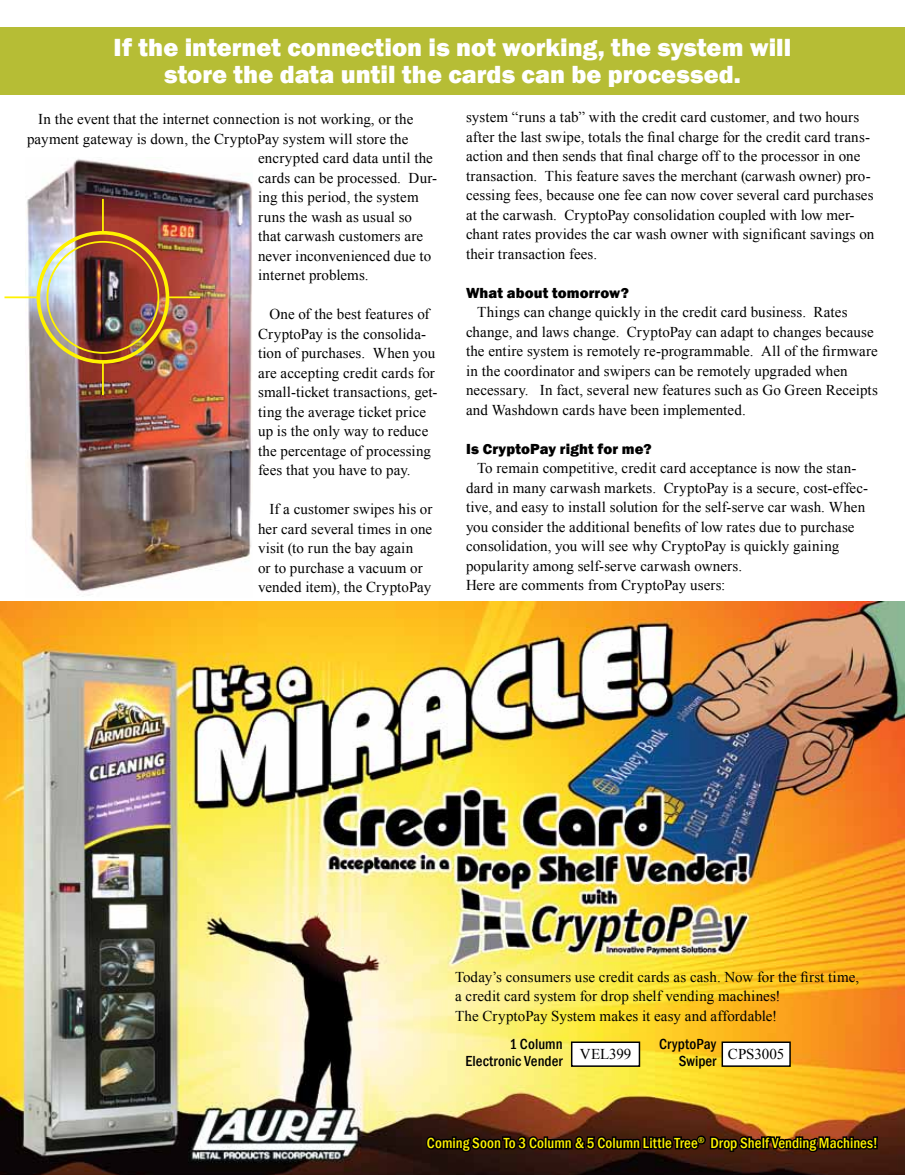
<style>
.page{position:relative;width:905px;height:1175px;background:#fff}
.page>*{position:absolute;margin:0;border:0;box-sizing:border-box;transform-origin:0 0}
.t1{font:800 25.5px/27px "Franklin Gothic";color:#fff;text-align:center}
.t2{font:15px/19.5px "Times New Roman";letter-spacing:.005em;color:#000}
.t3{font:500 condensed 15px "Franklin Gothic";letter-spacing:.005em;color:#fff200}
.t4{font:800 15px "Franklin Gothic";letter-spacing:.01em;color:#000}
.t5{font:500 condensed 15px/16.5px "Franklin Gothic";letter-spacing:.005em;color:#000;text-align:right}
</style>
<div class="page">
<img style="left:0;top:601px;width:904px;height:573px">
<img style="left:26px;top:159px;width:226px;height:433px">
<hr style="left:102px;top:199px;width:2px;height:34px;background:#fff200">
<hr style="left:102px;top:361px;width:2px;height:34px;background:#fff200">
<hr style="left:4px;top:296px;width:35px;height:2px;background:#fff200">
<hr style="left:166px;top:296px;width:34px;height:2px;background:#fff200">
<div style="left:37px;top:231px;width:132px;height:133px;border:4px solid #fff200;border-radius:50%"></div>
<div style="left:46px;top:241px;width:113px;height:113px;border:2px solid #fff200;border-radius:50%"></div>
<div style="left:0;top:27px;width:904px;height:67px;background:#b6bd35"></div>
<div style="left:571px;top:1042px;width:68px;height:24px;background:#fff"></div>
<div style="left:571px;top:1041px;width:69px;height:25px;border:2px solid #000"></div>
<div style="left:722px;top:1042px;width:68px;height:24px;background:#fff"></div>
<div style="left:721px;top:1041px;width:69px;height:25px;border:2px solid #000"></div>
<svg style="left:424px;top:1116px;width:455px;height:44px;background:#4d270f"></svg>
<h1 class="t1" style="left:114px;top:34px;width:679px">If the internet connection is not working, the system will store the data until the cards can be processed.</h1>
<p class="t2" style="left:38px;top:109px;width:376px">In the event that the internet connection is not working, or the</p>
<p class="t2" style="left:27px;top:129px;width:383px">payment gateway is down, the CryptoPay system will store the</p>
<p class="t2" style="left:258px;top:148px;width:176px">encrypted card data until the</p>
<p class="t2" style="left:258px;top:168px;width:180px">cards can be processed. Dur-</p>
<p class="t2" style="left:258px;top:187px;width:162px">ing this period, the system</p>
<p class="t2" style="left:258px;top:207px;width:155px">runs the wash as usual so</p>
<p class="t2" style="left:258px;top:226px;width:166px">that carwash customers are</p>
<p class="t2" style="left:258px;top:246px;width:175px">never inconvenienced due to</p>
<p class="t2" style="left:258px;top:265px;width:112px">internet problems.</p>
<p class="t2" style="left:258px;top:304px;width:181px;text-indent:11px">One of the best features of<br>CryptoPay is the consolida&shy;tion of purchases. When you are accepting credit cards for small-ticket transactions, get&shy;ting the average ticket price up is the only way to reduce the percentage of processing fees that you have to pay.</p>
<p class="t2" style="left:258px;top:499px;width:176px;text-indent:11px">If a customer swipes his or her card several times in one visit (to run the bay again<br>or to purchase a vacuum or vended item), the CryptoPay</p>
<p class="t2" style="left:466px;top:107px;width:410px">system “runs a tab” with the credit card customer, and two hours after the last swipe, totals the final charge for the credit card trans&shy;action and then sends that final charge off to the processor in one transaction. This feature saves the merchant (carwash owner) pro&shy;cessing fees, because one fee can now cover several card purchases at the carwash. CryptoPay consolidation coupled with low mer&shy;chant rates provides the car wash owner with significant savings on their transaction fees.</p>
<p class="t4" style="left:466px;top:283px;width:164px">What about tomorrow?</p>
<p class="t2" style="left:466px;top:302px;width:413px;text-indent:11px">Things can change quickly in the credit card business. Rates change, and laws change. CryptoPay can adapt to changes because the entire system is remotely re-programmable. All of the firmware in the coordinator and swipers can be remotely upgraded when necessary. In fact, several new features such as Go Green Receipts and Washdown cards have been implemented.</p>
<p class="t4" style="left:466px;top:439px;width:187px">Is CryptoPay right for me?</p>
<p class="t2" style="left:466px;top:458px;width:403px;text-indent:11px">To remain competitive, credit card acceptance is now the stan&shy;dard in many carwash markets. CryptoPay is a secure, cost-effec&shy;tive, and easy to install solution for the self-serve car wash. When you consider the additional benefits of low rates due to purchase consolidation, you will see why CryptoPay is quickly gaining popularity among self-serve carwash owners.<br>Here are comments from CryptoPay users:</p>
<p class="t2" style="left:455px;top:966px;width:405px">Today’s consumers use credit cards as cash. Now for the first time, a credit card system for drop shelf vending machines!<br>The CryptoPay System makes it easy and affordable!</p>
<p class="t2" style="left:579px;top:1044px;width:53px">VEL399</p>
<p class="t2" style="left:728px;top:1044px;width:58px">CPS3005</p>
<p class="t5" style="left:465px;top:1035px;width:99px">1 Column<br>Electronic Vender</p>
<p class="t5" style="left:659px;top:1035px;width:58px">CryptoPay<br>Swiper</p>
<p class="t3" style="left:427px;top:1133px;width:452px">Coming Soon To 3 Column &amp; 5 Column Little Tree<sup>®</sup> Drop Shelf Vending Machines!</p>
</div>
